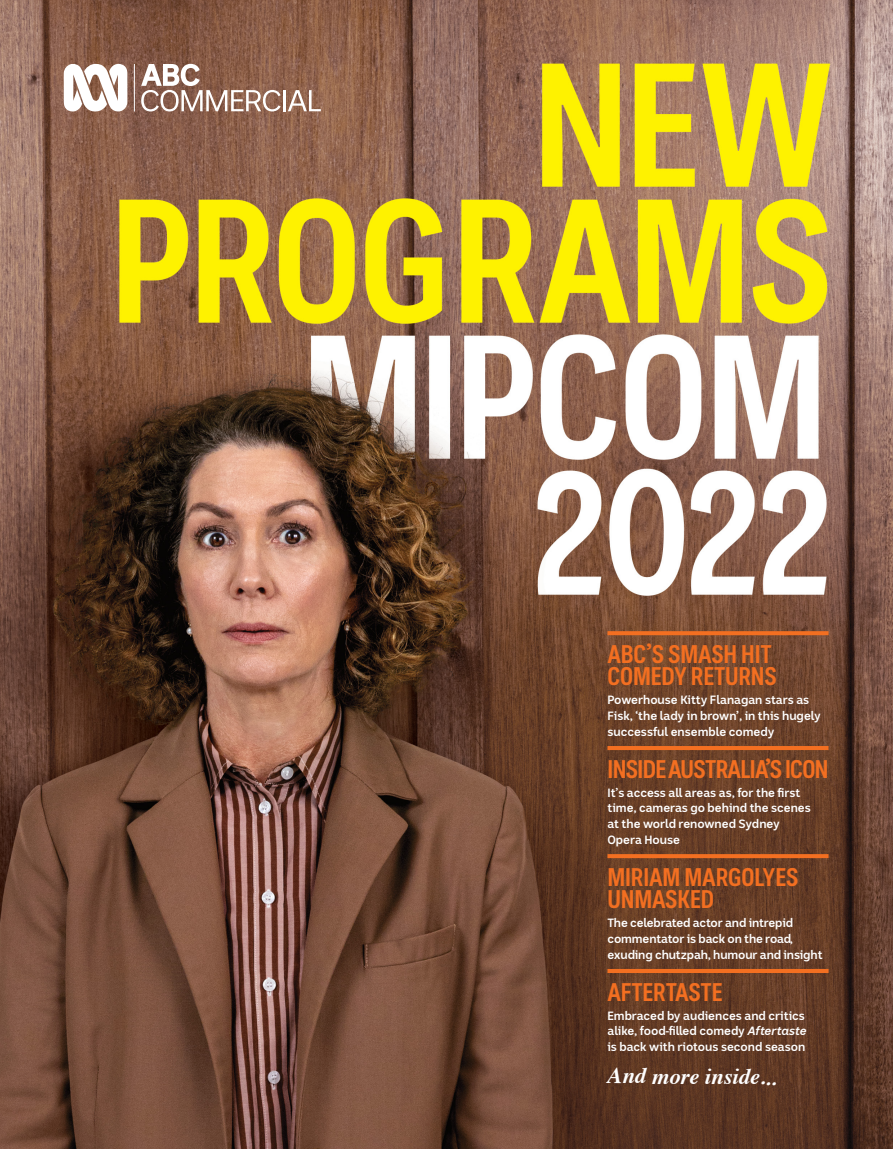
<style>
.page{position:relative;width:893px;height:1149px;background:#fff}
.page>*{position:absolute;margin:0;border:0;box-sizing:border-box;transform-origin:0 0}
.t1{font:700 condensed 25.5px/22.5px "ABC Sans Nova";letter-spacing:-.005em;color:#f36f21}
.t2{font:700 condensed 25.5px "ABC Sans Nova";letter-spacing:-.025em;color:#f36f21}
.t3{font:italic 700 22.5px "Times";color:#fff}
.t4{font:700 12px/15.8px "ABC Sans Nova";color:#fff}
.s1{font-style:italic}
</style>
<div class="page">
<img style="left:0;top:0;width:893px;height:1148px">
<svg style="left:607px;top:631px;width:222px;height:4px"></svg>
<svg style="left:607px;top:745px;width:222px;height:4px"></svg>
<svg style="left:607px;top:853px;width:222px;height:4px"></svg>
<svg style="left:607px;top:968px;width:222px;height:4px"></svg>
<svg style="left:64px;top:64px;width:63px;height:47px"></svg>
<hr style="left:134px;top:64px;width:1px;height:47px;background:#fff">
<svg style="left:141px;top:64px;width:140px;height:47px"></svg>
<hr style="left:283px;top:90px;width:3px;height:21px;background:#fff">
<svg style="left:288px;top:90px;width:33px;height:21px"></svg>
<h1 class="t1" style="left:607px;top:642px;width:171px">ABC’S SMASH HIT<br>COMEDY RETURNS</h1>
<p class="t4" style="left:607px;top:691px;width:215px">Powerhouse Kitty Flanagan stars as<br>Fisk, ‘the lady in brown’, in this hugely successful ensemble comedy</p>
<h1 class="t2" style="left:607px;top:752px;width:223px">INSIDE AUSTRALIA’S ICON</h1>
<p class="t4" style="left:607px;top:784px;width:205px">It’s access all areas as, for the first time, cameras go behind the scenes at the world renowned Sydney<br>Opera House</p>
<h1 class="t1" style="left:607px;top:864px;width:192px">MIRIAM MARGOLYES<br>UNMASKED</h1>
<p class="t4" style="left:607px;top:914px;width:217px">The celebrated actor and intrepid commentator is back on the road, exuding chutzpah, humour and insight</p>
<h1 class="t1" style="left:607px;top:979px;width:117px">AFTERTASTE</h1>
<p class="t4" style="left:607px;top:1006px;width:201px">Embraced by audiences and critics alike, food-filled comedy <span class="s1">Aftertaste </span>is back with riotous second season</p>
<h2 class="t3" style="left:608px;top:1053px;width:171px;rotate:1deg">And more inside...</h2>
</div>
